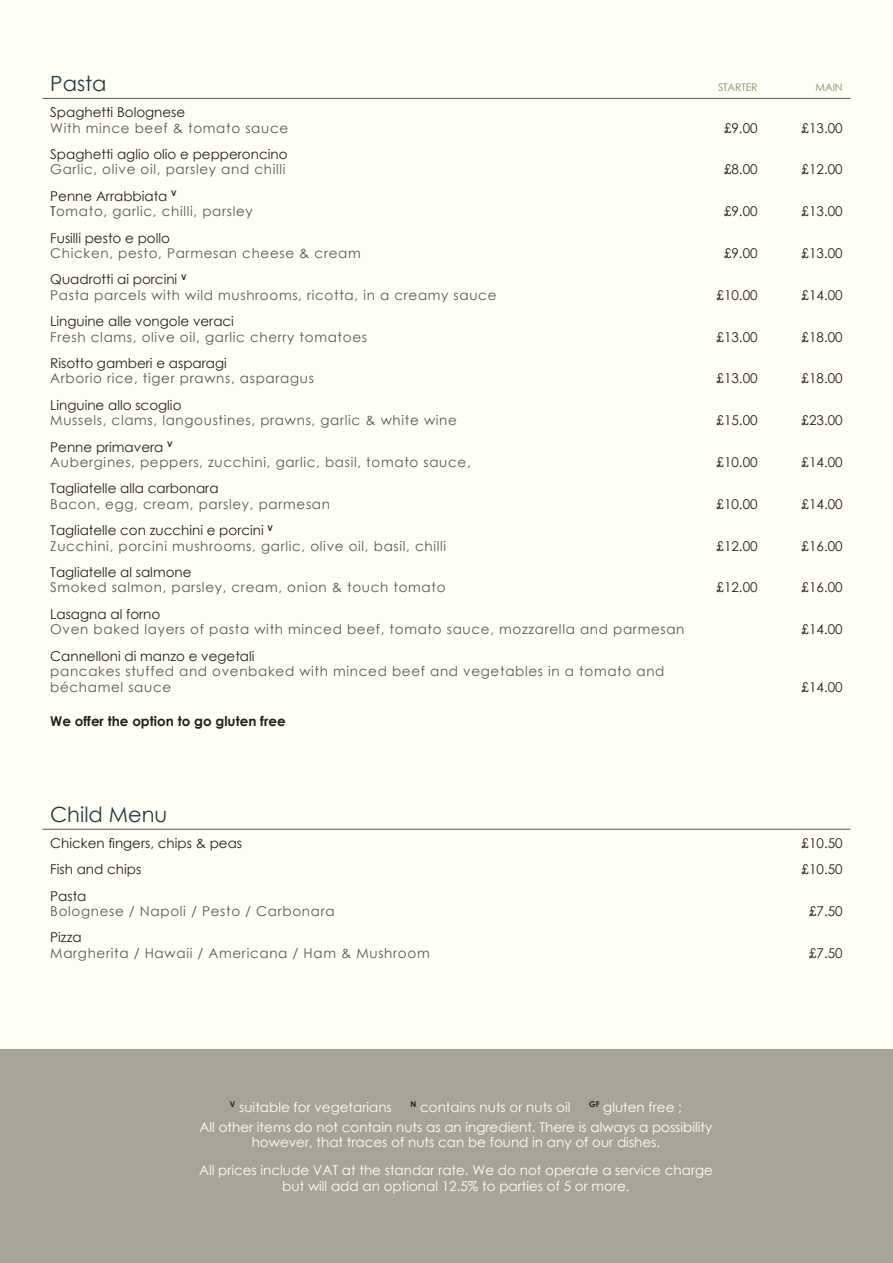
<style>
.page{position:relative;width:893px;height:1263px;background:#fffef4}
.page>*{position:absolute;margin:0;border:0;box-sizing:border-box;transform-origin:0 0}
.t1{font:21px "Century Gothic";color:#223d44}
.t2{font:13.5px/15.5px "Century Gothic";letter-spacing:.05em;color:#57585a}
.t3{font:13.5px "Century Gothic";color:#231f20}
.t4{font:13.5px/15.5px "Century Gothic";color:#fff;text-align:center}
.t5{font:700 13.5px "Century Gothic";color:#231f20}
.t6{font:10.5px "Century Gothic";letter-spacing:-.01em;color:#75925e}
.s1{color:#231f20}
</style>
<div class="page">
<div style="left:0;top:1049px;width:893px;height:214px;background:#a5a496"></div>
<hr style="left:43px;top:98px;width:663px;height:1px;background:#57585a">
<hr style="left:706px;top:98px;width:59px;height:1px;background:#57585a">
<hr style="left:765px;top:98px;width:85px;height:1px;background:#57585a">
<hr style="left:43px;top:829px;width:750px;height:1px;background:#57585a">
<hr style="left:793px;top:829px;width:57px;height:1px;background:#57585a">
<p class="t1" style="left:50px;top:68px;width:58px">Pasta</p>
<p class="t6" style="left:718px;top:80px;width:41px">STARTER</p>
<p class="t6" style="left:815px;top:80px;width:29px">MAIN</p>
<p class="t3" style="left:50px;top:103px;width:137px">Spaghetti Bolognese</p>
<p class="t2" style="left:50px;top:120px;width:239px">With mince beef &amp; tomato sauce</p>
<p class="t3" style="left:724px;top:118px;width:35px">£9.00</p>
<p class="t3" style="left:802px;top:118px;width:43px">£13.00</p>
<p class="t3" style="left:50px;top:145px;width:239px">Spaghetti aglio olio e pepperoncino</p>
<p class="t2" style="left:50px;top:161px;width:237px">Garlic, olive oil, parsley and chilli</p>
<p class="t3" style="left:724px;top:160px;width:35px">£8.00</p>
<p class="t3" style="left:802px;top:160px;width:43px">£12.00</p>
<p class="t3" style="left:50px;top:186px;width:128px">Penne Arrabbiata <sup>V</sup></p>
<p class="t2" style="left:50px;top:203px;width:204px"><span class="s1">T</span>omato, garlic, chilli, parsley</p>
<p class="t3" style="left:724px;top:202px;width:35px">£9.00</p>
<p class="t3" style="left:802px;top:202px;width:43px">£13.00</p>
<p class="t3" style="left:50px;top:228px;width:121px">Fusilli pesto e pollo</p>
<p class="t2" style="left:50px;top:245px;width:312px">Chicken, pesto, Parmesan cheese &amp; cream</p>
<p class="t3" style="left:724px;top:244px;width:35px">£9.00</p>
<p class="t3" style="left:802px;top:244px;width:43px">£13.00</p>
<p class="t3" style="left:50px;top:270px;width:138px">Quadrotti ai porcini <sup>V</sup></p>
<p class="t2" style="left:50px;top:287px;width:448px">Pasta parcels with wild mushrooms, ricotta, in a creamy sauce</p>
<p class="t3" style="left:716px;top:285px;width:43px">£10.00</p>
<p class="t3" style="left:802px;top:285px;width:43px">£14.00</p>
<p class="t3" style="left:50px;top:312px;width:185px">Linguine alle vongole veraci</p>
<p class="t2" style="left:50px;top:329px;width:318px">Fresh clams, olive oil, garlic cherry tomatoes</p>
<p class="t3" style="left:716px;top:327px;width:43px">£13.00</p>
<p class="t3" style="left:802px;top:327px;width:43px">£18.00</p>
<p class="t3" style="left:50px;top:354px;width:178px">Risotto gamberi e asparagi</p>
<p class="t2" style="left:50px;top:371px;width:265px">Arborio rice, tiger prawns, asparagus</p>
<p class="t3" style="left:716px;top:369px;width:43px">£13.00</p>
<p class="t3" style="left:802px;top:369px;width:43px">£18.00</p>
<p class="t3" style="left:50px;top:395px;width:133px">Linguine allo scoglio</p>
<p class="t2" style="left:50px;top:412px;width:408px">Mussels, clams, langoustines, prawns, garlic &amp; white wine</p>
<p class="t3" style="left:716px;top:411px;width:43px">£15.00</p>
<p class="t3" style="left:802px;top:411px;width:43px">£23.00</p>
<p class="t3" style="left:50px;top:437px;width:124px">Penne primavera <sup>V</sup></p>
<p class="t2" style="left:50px;top:454px;width:422px">Aubergines, peppers, zucchini, garlic, basil, tomato sauce,</p>
<p class="t3" style="left:716px;top:453px;width:43px">£10.00</p>
<p class="t3" style="left:802px;top:453px;width:43px">£14.00</p>
<p class="t3" style="left:50px;top:479px;width:170px">Tagliatelle alla carbonara</p>
<p class="t2" style="left:50px;top:496px;width:281px">Bacon, egg, cream, parsley, parmesan</p>
<p class="t3" style="left:716px;top:494px;width:43px">£10.00</p>
<p class="t3" style="left:802px;top:494px;width:43px">£14.00</p>
<p class="t3" style="left:50px;top:521px;width:224px">Tagliatelle con zucchini e porcini <sup>V</sup></p>
<p class="t2" style="left:50px;top:538px;width:397px">Zucchini, porcini mushrooms, garlic, olive oil, basil, chilli</p>
<p class="t3" style="left:716px;top:536px;width:43px">£12.00</p>
<p class="t3" style="left:802px;top:536px;width:43px">£16.00</p>
<p class="t3" style="left:50px;top:563px;width:143px">Tagliatelle al salmone</p>
<p class="t2" style="left:50px;top:580px;width:397px">Smoked salmon, parsley, cream, onion &amp; touch tomato</p>
<p class="t3" style="left:716px;top:578px;width:43px">£12.00</p>
<p class="t3" style="left:802px;top:578px;width:43px">£16.00</p>
<p class="t3" style="left:50px;top:604px;width:112px">Lasagna al forno</p>
<p class="t2" style="left:50px;top:621px;width:636px">Oven baked layers of pasta with minced beef, tomato sauce, mozzarella and parmesan</p>
<p class="t3" style="left:802px;top:620px;width:43px">£14.00</p>
<p class="t3" style="left:50px;top:646px;width:206px">Cannelloni di manzo e vegetali</p>
<p class="t2" style="left:50px;top:663px;width:616px">pancakes stuffed and ovenbaked with minced beef and vegetables in a tomato and béchamel sauce</p>
<p class="t3" style="left:802px;top:677px;width:43px">£14.00</p>
<p class="t5" style="left:50px;top:710px;width:237px">We offer the option to go gluten free</p>
<p class="t1" style="left:50px;top:799px;width:119px">Child Menu</p>
<p class="t3" style="left:50px;top:833px;width:193px">Chicken fingers, chips &amp; peas</p>
<p class="t3" style="left:802px;top:833px;width:43px">£10.50</p>
<p class="t3" style="left:50px;top:860px;width:93px">Fish and chips</p>
<p class="t3" style="left:802px;top:860px;width:43px">£10.50</p>
<p class="t3" style="left:50px;top:886px;width:38px">Pasta</p>
<p class="t2" style="left:50px;top:903px;width:286px">Bolognese / Napoli / Pesto / Carbonara</p>
<p class="t3" style="left:809px;top:902px;width:35px">£7.50</p>
<p class="t3" style="left:50px;top:928px;width:33px">Pizza</p>
<p class="t2" style="left:50px;top:945px;width:381px">Margherita / Hawaii / Americana / Ham &amp; Mushroom</p>
<p class="t3" style="left:809px;top:943px;width:35px">£7.50</p>
<p class="t4" style="left:230px;top:1099px;width:163px"><sup>V</sup> suitable for vegetarians</p>
<p class="t4" style="left:410px;top:1099px;width:161px"><sup>N</sup> contains nuts or nuts oil</p>
<p class="t4" style="left:589px;top:1099px;width:94px"><sup>GF</sup> gluten free ;</p>
<p class="t4" style="left:200px;top:1119px;width:514px">All other items do not contain nuts as an ingredient. There is always a possibility however, that traces of nuts can be found in any of our dishes.</p>
<p class="t4" style="left:199px;top:1162px;width:515px">All prices include VAT at the standar rate. We do not operate a service charge but will add an optional 12.5% to parties of 5 or more.</p>
</div>
